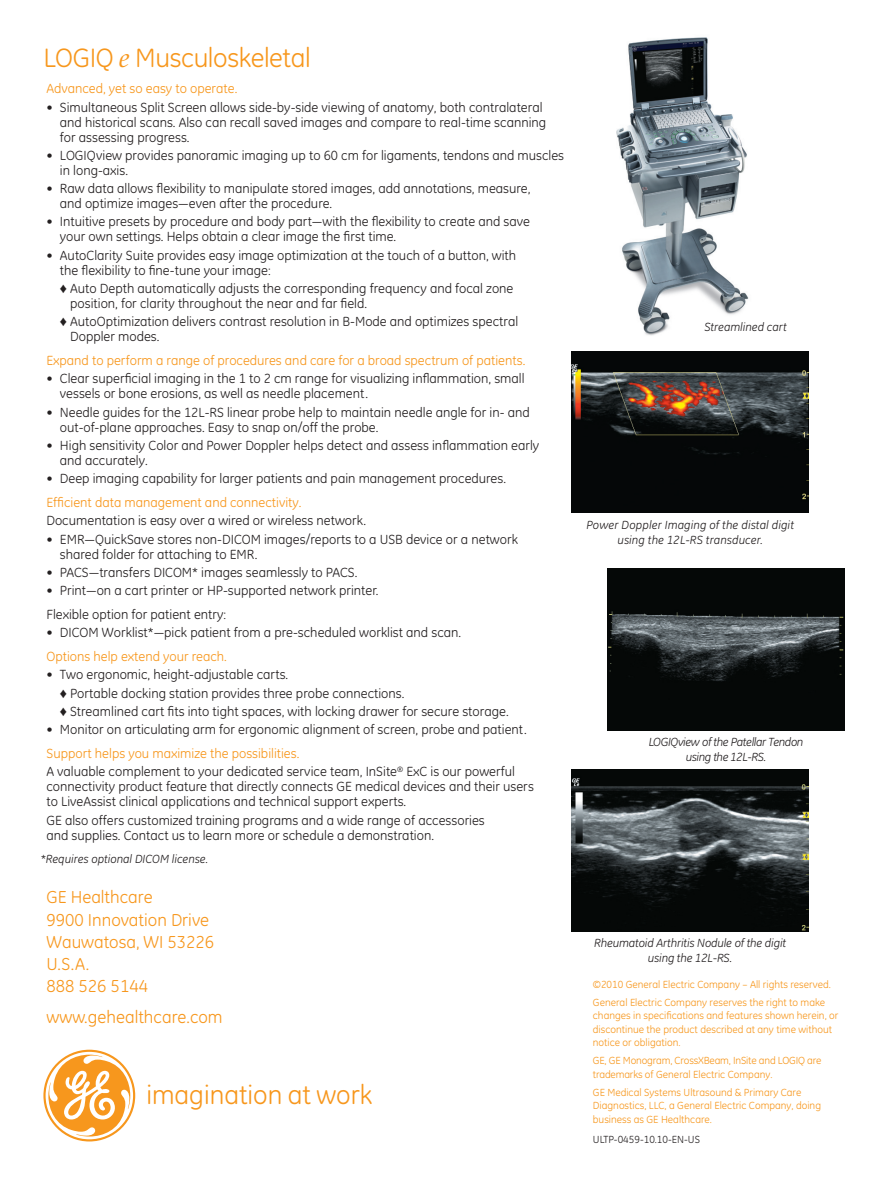
<style>
.page{position:relative;width:891px;height:1188px;background:#fff}
.page>*{position:absolute;margin:0;border:0;box-sizing:border-box;transform-origin:0 0}
.t1{font:27px "GE Inspira";letter-spacing:-.015em;color:#f7971d}
.t2{font:17.7px/22px "GE Inspira";color:#f7971d}
.t3{font:13.5px/15px "GE Inspira";color:#231f20}
.t4{font:13.5px "GE Inspira";color:#f7971d}
.t5{font:italic 12px/15px "GE Inspira";color:#231f20;text-align:center}
.t6{font:italic 12px/15px "GE Inspira";letter-spacing:-.03em;color:#231f20;text-align:center}
.t7{font:10.5px/13.5px "GE Inspira";color:#f7971d}
.t8{font:10.5px "GE Inspira";color:#231f20}
.s1{font-family:"Palatino LT Std";font-style:italic}
.s2{color:#f7971d}
</style>
<div class="page">
<img style="left:616px;top:37px;width:133px;height:299px">
<svg style="left:43px;top:1050px;width:92px;height:92px"></svg>
<img style="left:608px;top:568px;width:237px;height:162px">
<img style="left:571px;top:770px;width:237px;height:162px">
<img style="left:571px;top:351px;width:237px;height:162px">
<h1 class="t1" style="left:44px;top:42px;width:269px">LOGIQ <span class="s1">e</span> Musculoskeletal</h1>
<p class="t4" style="left:46px;top:81px;width:192px">Advanced, yet so easy to operate.</p>
<p class="t3" style="left:60px;top:100px;width:488px;text-indent:-14px">• Simultaneous Split Screen allows side-by-side viewing of anatomy, both contralateral and historical scans. Also can recall saved images and compare to real-time scanning for assessing progress.</p>
<p class="t3" style="left:60px;top:148px;width:506px;text-indent:-14px">• LOGIQview provides panoramic imaging up to 60 cm for ligaments, tendons and muscles in long-axis.</p>
<p class="t3" style="left:60px;top:181px;width:472px;text-indent:-14px">• Raw data allows flexibility to manipulate stored images, add annotations, measure, and optimize images—even after the procedure.</p>
<p class="t3" style="left:60px;top:214px;width:472px;text-indent:-14px">• Intuitive presets by procedure and body part—with the flexibility to create and save your own settings. Helps obtain a clear image the first time.</p>
<p class="t3" style="left:60px;top:247px;width:458px;text-indent:-14px">• AutoClarity Suite provides easy image optimization at the touch of a button, with the flexibility to fine-tune your image:</p>
<p class="t3" style="left:70px;top:281px;width:445px">Auto Depth automatically adjusts the corresponding frequency and focal zone position, for clarity throughout the near and far field.</p>
<p class="t3" style="left:70px;top:314px;width:450px">AutoOptimization delivers contrast resolution in B-Mode and optimizes spectral<br>Doppler modes.</p>
<p class="t4" style="left:46px;top:353px;width:480px">Expand to perform a range of procedures and care for a broad spectrum of patients.</p>
<p class="t3" style="left:60px;top:371px;width:466px;text-indent:-14px">• Clear superficial imaging in the 1 to 2 cm range for visualizing inflammation, small vessels or bone erosions, as well as needle placement.</p>
<p class="t3" style="left:60px;top:405px;width:471px;text-indent:-14px">• Needle guides for the 12L-RS linear probe help to maintain needle angle for in- and out-of-plane approaches. Easy to snap on/off the probe.</p>
<p class="t3" style="left:60px;top:438px;width:481px;text-indent:-14px">• High sensitivity Color and Power Doppler helps detect and assess inflammation early and accurately.</p>
<p class="t3" style="left:46px;top:471px;width:461px">• Deep imaging capability for larger patients and pain management procedures.</p>
<p class="t4" style="left:46px;top:495px;width:257px">Efficient data management and connectivity.</p>
<p class="t3" style="left:46px;top:513px;width:321px">Documentation is easy over a wired or wireless network.</p>
<p class="t3" style="left:60px;top:532px;width:460px;text-indent:-14px">• EMR—QuickSave stores non-DICOM images/reports to a USB device or a network shared folder for attaching to EMR.</p>
<p class="t3" style="left:46px;top:565px;width:313px">• PACS—transfers DICOM* images seamlessly to PACS.</p>
<p class="t3" style="left:46px;top:579px;width:334px;line-height:23.7px">• Print—on a cart printer or HP-supported network printer.<br>Flexible option for patient entry:</p>
<p class="t3" style="left:46px;top:625px;width:416px">• DICOM Worklist*—pick patient from a pre-scheduled worklist and scan.</p>
<p class="t4" style="left:46px;top:649px;width:182px">Options help extend your reach.</p>
<p class="t3" style="left:70px;top:666px;width:440px;line-height:18.3px;text-indent:-24px">• Two ergonomic, height-adjustable carts.<br>Portable docking station provides three probe connections.<br>Streamlined cart fits into tight spaces, with locking drawer for secure storage.</p>
<p class="t3" style="left:46px;top:722px;width:482px">• Monitor on articulating arm for ergonomic alignment of screen, probe and patient.</p>
<p class="t3" style="left:46px;top:744px;width:470px;line-height:18.3px"><span class="s2">Support helps you maximize the possibilities.<br></span>A valuable complement to your dedicated service team, InSite<sup>®</sup> ExC is our powerful</p>
<p class="t3" style="left:46px;top:779px;width:489px">connectivity product feature that directly connects GE medical devices and their users to LiveAssist clinical applications and technical support experts.</p>
<p class="t3" style="left:46px;top:812px;width:440px">GE also offers customized training programs and a wide range of accessories and supplies. Contact us to learn more or schedule a demonstration.</p>
<p class="t5" style="left:41px;top:851px;width:169px">*Requires optional DICOM license.</p>
<h2 class="t2" style="left:46px;top:886px;width:169px">GE Healthcare<br>9900 Innovation Drive<br>Wauwatosa, WI 53226<br>U.S.A.<br>888 526 5144</h2>
<h2 class="t2" style="left:46px;top:1006px;width:178px">www.gehealthcare.com</h2>
<h1 class="t1" style="left:146px;top:1079px;width:228px">imagination at work</h1>
<p class="t5" style="left:705px;top:319px;width:84px">Streamlined cart</p>
<p class="t5" style="left:586px;top:517px;width:209px">Power Doppler Imaging of the distal digit using the 12L-RS transducer.</p>
<p class="t6" style="left:649px;top:734px;width:156px">LOGIQview of the Patellar Tendon using the 12L-RS.</p>
<p class="t5" style="left:594px;top:936px;width:194px">Rheumatoid Arthritis Nodule of the digit using the 12L-RS.</p>
<p class="t7" style="left:593px;top:975px;width:240px;line-height:18px">©2010 General Electric Company – All rights reserved.<br>General Electric Company reserves the right to make</p>
<p class="t7" style="left:593px;top:1009px;width:247px">changes in specifications and features shown herein, or discontinue the product described at any time without notice or obligation.</p>
<p class="t7" style="left:593px;top:1054px;width:230px">GE, GE Monogram, CrossXBeam, InSite and LOGIQ are trademarks of General Electric Company.</p>
<p class="t7" style="left:593px;top:1085px;width:230px">GE Medical Systems Ultrasound &amp; Primary Care<br>Diagnostics, LLC, a General Electric Company, doing business as GE Healthcare.</p>
<p class="t8" style="left:593px;top:1133px;width:109px">ULTP-0459-10.10-EN-US</p>
</div>
